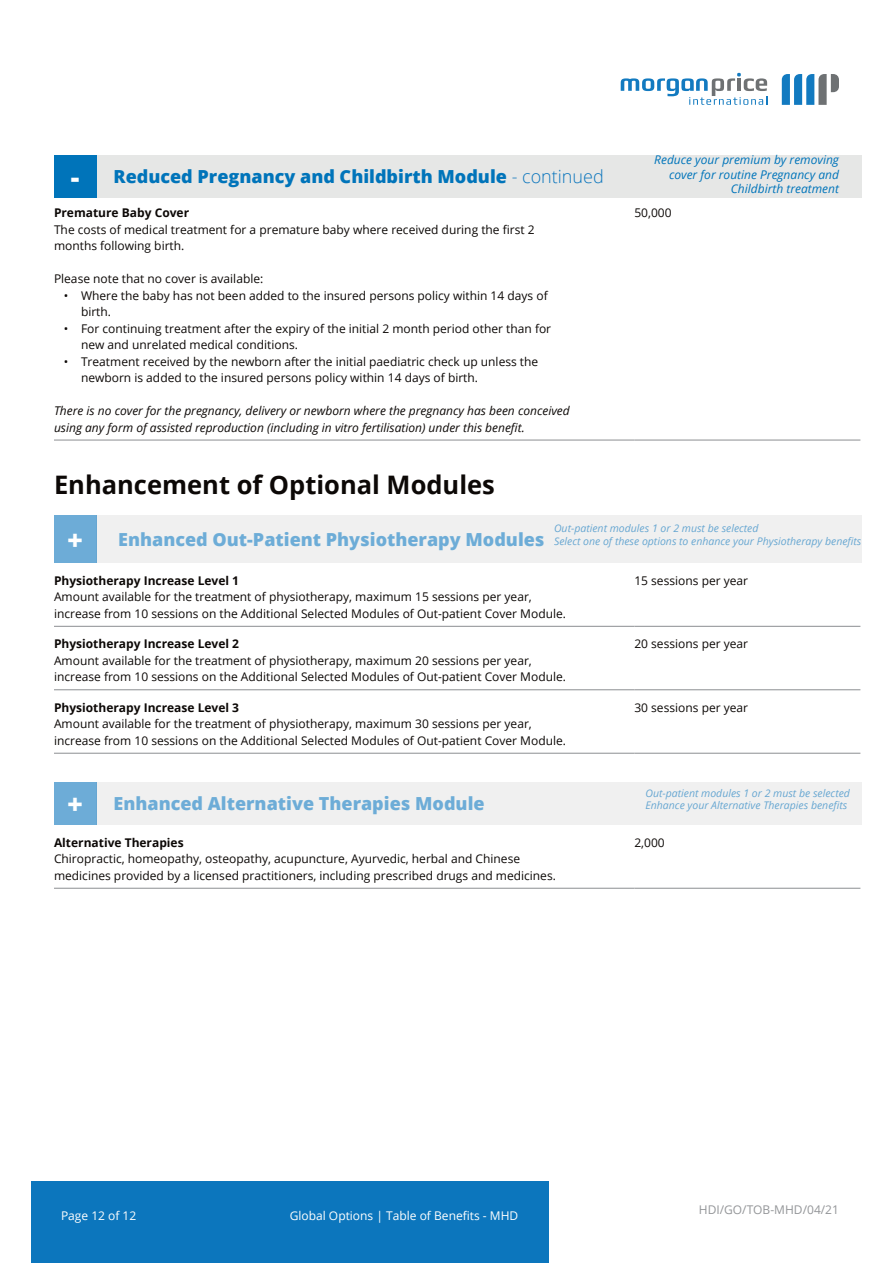
<style>
.page{position:relative;width:893px;height:1263px;background:#fff}
.page>*{position:absolute;margin:0;border:0;box-sizing:border-box;transform-origin:0 0}
.t1{font:800 27px "Open Sans";color:#fff}
.t2{font:700 25.5px "Open Sans";color:#0c0806}
.t3{font:800 18px "Open Sans";color:#0c76bd}
.t4{font:800 18px "Open Sans";color:#0074ba}
.Table_text{font:12px/16.5px "Open Sans";color:#0c0806}
.Table_text-2{font:italic 12px/16.5px "Open Sans";color:#0c0806}
.Table_text-3{font:700 12px "Open Sans";color:#0c0806}
.t5{font:italic 12px/14.4px "Open Sans";color:#0074ba;text-align:right}
.t6{font:12px "Open Sans";color:#fff}
.t7{font:12px "Open Sans";color:#939598}
.t8{font:italic 10.5px/12.6px "Open Sans";color:#0c76bd}
.s1{font-weight:300;color:#0c76bd}
.s2{font-size:27px;color:#fff}
</style>
<div class="page">
<div style="left:31px;top:1181px;width:517px;height:82px;background:#0c76bd"></div>
<svg style="left:621px;top:73px;width:146px;height:32px"></svg>
<svg style="left:782px;top:74px;width:57px;height:31px"></svg>
<hr style="left:54px;top:439px;width:580px;height:2px;background:#939598">
<hr style="left:634px;top:439px;width:226px;height:2px;background:#939598">
<div style="left:97px;top:155px;width:765px;height:43px;background:#e6e7e6"></div>
<div style="left:54px;top:155px;width:43px;height:43px;background:#0074ba"></div>
<hr style="left:54px;top:626px;width:580px;height:1px;background:#939598">
<hr style="left:634px;top:626px;width:226px;height:1px;background:#939598">
<hr style="left:54px;top:689px;width:580px;height:1px;background:#939598">
<hr style="left:634px;top:689px;width:226px;height:1px;background:#939598">
<hr style="left:54px;top:753px;width:580px;height:1px;background:#939598">
<hr style="left:634px;top:753px;width:226px;height:1px;background:#939598">
<div style="left:97px;top:516px;width:765px;height:47px;background:#f0f0f0"></div>
<div style="left:54px;top:516px;width:43px;height:47px;background:#6dacd7"></div>
<hr style="left:54px;top:888px;width:580px;height:1px;background:#939598">
<hr style="left:634px;top:888px;width:226px;height:1px;background:#939598">
<div style="left:97px;top:782px;width:765px;height:43px;background:#f0f0f0"></div>
<div style="left:54px;top:782px;width:43px;height:43px;background:#6dacd7"></div>
<p class="t1" style="left:71px;top:156px;width:10px">-</p>
<p class="t4" style="left:114px;top:163px;width:492px">Reduced Pregnancy and Childbirth Module <span class="s1">- continued</span></p>
<p class="Table_text-3" style="left:54px;top:204px;width:137px">Premature Baby Cover</p>
<p class="Table_text" style="left:54px;top:221px;width:482px">The costs of medical treatment for a premature baby where received during the first 2 months following birth.</p>
<p class="Table_text" style="left:54px;top:270px;width:211px">Please note that no cover is available:</p>
<p class="Table_text" style="left:81px;top:287px;width:468px;text-indent:-17px">• Where the baby has not been added to the insured persons policy within 14 days of birth.</p>
<p class="Table_text" style="left:81px;top:320px;width:472px;text-indent:-17px">• For continuing treatment after the expiry of the initial 2 month period other than for new and unrelated medical conditions.</p>
<p class="Table_text" style="left:81px;top:353px;width:459px;text-indent:-17px">• Treatment received by the newborn after the initial paediatric check up unless the newborn is added to the insured persons policy within 14 days of birth.</p>
<p class="Table_text-2" style="left:54px;top:402px;width:517px">There is no cover for the pregnancy, delivery or newborn where the pregnancy has been conceived using any form of assisted reproduction (including in vitro fertilisation) under this benefit.</p>
<p class="t2" style="left:54px;top:467px;width:442px">Enhancement of Optional Modules</p>
<p class="t5" style="left:654px;top:152px;width:186px">Reduce your premium by removing cover for routine Pregnancy and<br>Childbirth treatment</p>
<p class="Table_text" style="left:634px;top:204px;width:39px">50,000</p>
<h1 class="t1" style="left:68px;top:519px;width:17px">+</h1>
<h3 class="t3" style="left:118px;top:526px;width:428px">Enhanced Out-Patient Physiotherapy Modules</h3>
<p class="t8" style="left:554px;top:522px;width:309px">Out-patient modules 1 or 2 must be selected<br>Select one of these options to enhance your Physiotherapy benefits</p>
<p class="Table_text-3" style="left:54px;top:572px;width:187px">Physiotherapy Increase Level 1</p>
<p class="Table_text" style="left:54px;top:588px;width:514px">Amount available for the treatment of physiotherapy, maximum 15 sessions per year, increase from 10 sessions on the Additional Selected Modules of Out-patient Cover Module.</p>
<p class="Table_text-3" style="left:54px;top:635px;width:187px">Physiotherapy Increase Level 2</p>
<p class="Table_text" style="left:54px;top:652px;width:514px">Amount available for the treatment of physiotherapy, maximum 20 sessions per year, increase from 10 sessions on the Additional Selected Modules of Out-patient Cover Module.</p>
<p class="Table_text-3" style="left:54px;top:699px;width:187px">Physiotherapy Increase Level 3</p>
<p class="Table_text" style="left:54px;top:715px;width:514px">Amount available for the treatment of physiotherapy, maximum 30 sessions per year, increase from 10 sessions on the Additional Selected Modules of Out-patient Cover Module.</p>
<p class="Table_text" style="left:634px;top:572px;width:115px">15 sessions per year</p>
<p class="Table_text" style="left:634px;top:635px;width:115px">20 sessions per year</p>
<p class="Table_text" style="left:634px;top:699px;width:115px">30 sessions per year</p>
<h3 class="t3" style="left:68px;top:790px;width:418px"><span class="s2">+</span> Enhanced Alternative Therapies Module</h3>
<p class="t8" style="left:645px;top:786px;width:206px">Out-patient modules 1 or 2 must be selected<br>Enhance your Alternative Therapies benefits</p>
<p class="Table_text-3" style="left:54px;top:834px;width:131px">Alternative Therapies</p>
<p class="Table_text" style="left:54px;top:850px;width:503px">Chiropractic, homeopathy, osteopathy, acupuncture, Ayurvedic, herbal and Chinese medicines provided by a licensed practitioners, including prescribed drugs and medicines.</p>
<p class="Table_text" style="left:634px;top:834px;width:32px">2,000</p>
<p class="t6" style="left:61px;top:1207px;width:77px">Page 12 of 12</p>
<p class="t6" style="left:290px;top:1207px;width:230px">Global Options | Table of Benefits - MHD</p>
<p class="t7" style="left:699px;top:1201px;width:142px">HDI/GO/TOB-MHD/04/21</p>
</div>
